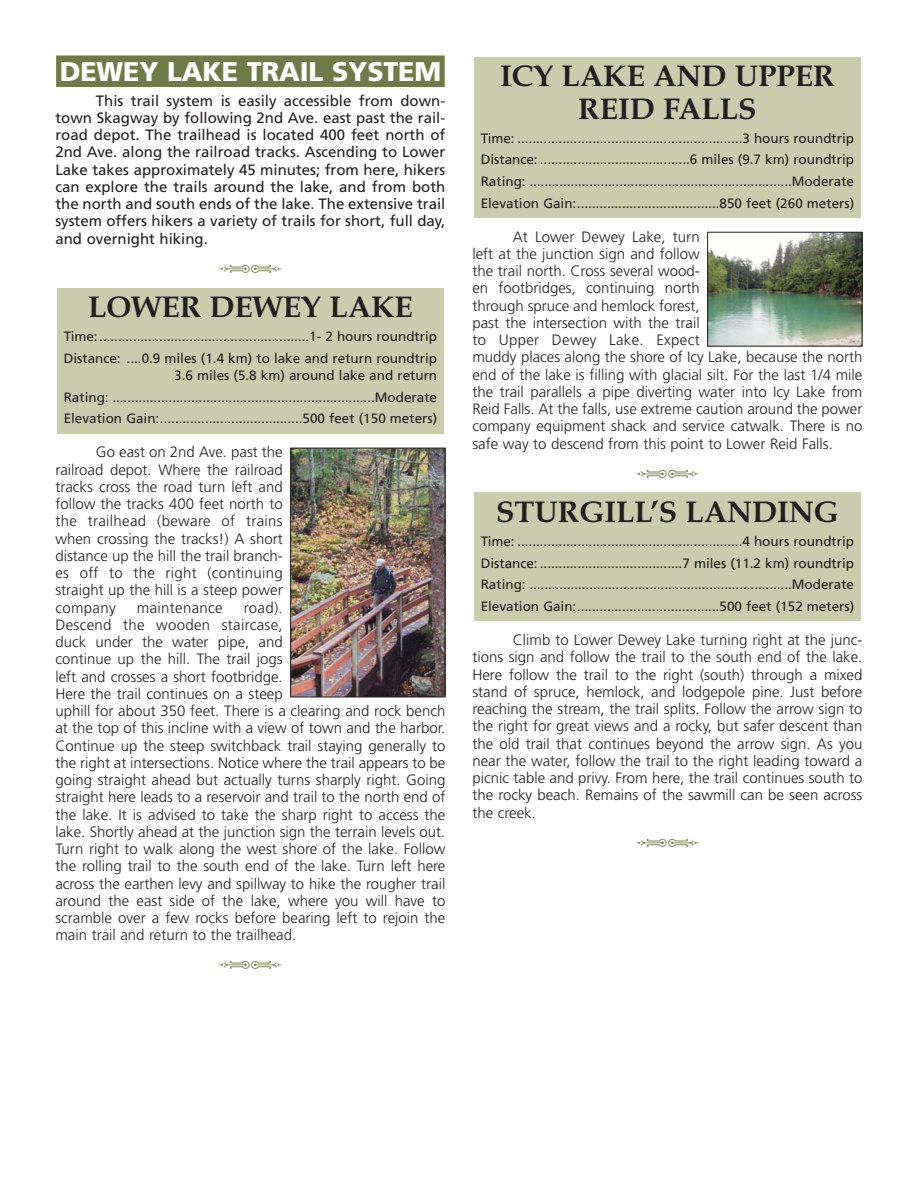
<style>
.page{position:relative;width:918px;height:1188px;background:#fff}
.page>*{position:absolute;margin:0;border:0;box-sizing:border-box;transform-origin:0 0}
.t1{font:700 30px/33px "Book Antiqua";color:#231f20;text-align:center}
.t2{font:900 27px "Frutiger";letter-spacing:-.005em;color:#fff}
.t3{font:300 15px/17.2px "Frutiger";color:#231f20;text-align:justify}
.t4{font:15px/17.2px "Frutiger";color:#231f20;text-align:justify}
.t5{font:300 15px "Frutiger";letter-spacing:.02em;color:#231f20}
.t6{font:13.5px/21.8px "Frutiger";color:#231f20;text-align:justify}
</style>
<div class="page">
<div style="left:56px;top:56px;width:389px;height:25px;background:#707a49"></div>
<div style="left:56px;top:81px;width:389px;height:6px;background:#707a49"></div>
<div style="left:474px;top:493px;width:387px;height:128px;background:#c9ccad"></div>
<img style="left:709px;top:234px;width:151px;height:111px">
<div style="left:707px;top:232px;width:155px;height:115px;border:1px solid #231f20"></div>
<div style="left:474px;top:57px;width:387px;height:161px;background:#c9ccad"></div>
<img style="left:292px;top:450px;width:151px;height:245px">
<div style="left:290px;top:448px;width:155px;height:249px;border:1px solid #231f20"></div>
<div style="left:57px;top:288px;width:387px;height:145px;background:#c9ccad"></div>
<h2 class="t2" style="left:60px;top:61px;width:383px">DEWEY LAKE TRAIL SYSTEM</h2>
<p class="t4" style="left:55px;top:93px;width:392px;text-indent:40px">This trail system is easily accessible from down&shy;town Skagway by following 2nd Ave. east past the rail&shy;road depot. The trailhead is located 400 feet north of 2nd Ave. along the railroad tracks. Ascending to Lower Lake takes approximately 45 minutes; from here, hikers can explore the trails around the lake, and from both the north and south ends of the lake. The extensive trail system offers hikers a variety of trails for short, full day, and overnight hiking.</p>
<h1 class="t1" style="left:88px;top:293px;width:326px">LOWER DEWEY LAKE</h1>
<p class="t6" style="left:64px;top:326px;width:375px">Time:........................................................1- 2 hours roundtrip<br>Distance: ....0.9 miles (1.4 km) to lake and return roundtrip</p>
<p class="t6" style="left:64px;top:365px;width:375px;text-indent:111px">3.6 miles (5.8 km) around lake and return Rating: ......................................................................Moderate Elevation Gain:......................................500 feet (150 meters)</p>
<p class="t3" style="left:55px;top:445px;width:229px;text-indent:40px">Go east on 2nd Ave. past the railroad depot. Where the railroad tracks cross the road turn left and follow the tracks 400 feet north to the trailhead (beware of trains when crossing the tracks!) A short distance up the hill the trail branch&shy;es off to the right (continuing straight up the hill is a steep power company</p>
<p class="t3" style="left:55px;top:600px;width:392px;text-align:left;text-indent:188px">road).<br>Descend the wooden staircase,<br>duck under the water pipe, and<br>continue up the hill. The trail jogs<br>left and crosses a short footbridge.<br>Here the trail continues on a steep<br>uphill for about 350 feet. There is a clearing and rock bench at the top of this incline with a view of town and the harbor.<br>Continue up the steep switchback trail staying generally to the right at intersections. Notice where the trail appears to be going straight ahead but actually turns sharply right. Going straight here leads to a reservoir and trail to the north end of the lake. It is advised to take the sharp right to access the lake. Shortly ahead at the junction sign the terrain levels out.<br>Turn right to walk along the west shore of the lake. Follow the rolling trail to the south end of the lake. Turn left here across the earthen levy and spillway to hike the rougher trail around the east side of the lake, where you will have to scramble over a few rocks before bearing left to rejoin the main trail and return to the trailhead.</p>
<p class="t5" style="left:137px;top:601px;width:87px">maintenance</p>
<h1 class="t1" style="left:500px;top:62px;width:336px">ICY LAKE AND UPPER<br>REID FALLS</h1>
<p class="t6" style="left:481px;top:128px;width:375px">Time: ............................................................3 hours roundtrip Distance: ........................................6 miles (9.7 km) roundtrip Rating: ......................................................................Moderate Elevation Gain:......................................850 feet (260 meters)</p>
<p class="t3" style="left:472px;top:229px;width:392px;text-align:left;text-indent:40px">At Lower Dewey Lake, turn<br>left at the junction sign and follow<br>the trail north. Cross several wood-<br>en footbridges, continuing north<br>through spruce and hemlock forest,<br>past the intersection with the trail<br>to Upper Dewey Lake. Expect<br>muddy places along the shore of Icy Lake, because the north end of the lake is filling with glacial silt. For the last 1/4 mile the trail parallels a pipe diverting water into Icy Lake from Reid Falls. At the falls, use extreme caution around the power company equipment shack and service catwalk. There is no safe way to descend from this point to Lower Reid Falls.</p>
<h1 class="t1" style="left:496px;top:498px;width:344px">STURGILL’S LANDING</h1>
<p class="t6" style="left:481px;top:531px;width:375px">Time: ............................................................4 hours roundtrip Distance: ......................................7 miles (11.2 km) roundtrip Rating: ......................................................................Moderate Elevation Gain:......................................500 feet (152 meters)</p>
<p class="t3" style="left:472px;top:632px;width:392px;text-indent:40px">Climb to Lower Dewey Lake turning right at the junc&shy;tions sign and follow the trail to the south end of the lake.<br>Here follow the trail to the right (south) through a mixed stand of spruce, hemlock, and lodgepole pine. Just before reaching the stream, the trail splits. Follow the arrow sign to the right for great views and a rocky, but safer descent than the old trail that continues beyond the arrow sign. As you near the water, follow the trail to the right leading toward a picnic table and privy. From here, the trail continues south to the rocky beach. Remains of the sawmill can be seen across the creek.</p>
</div>
